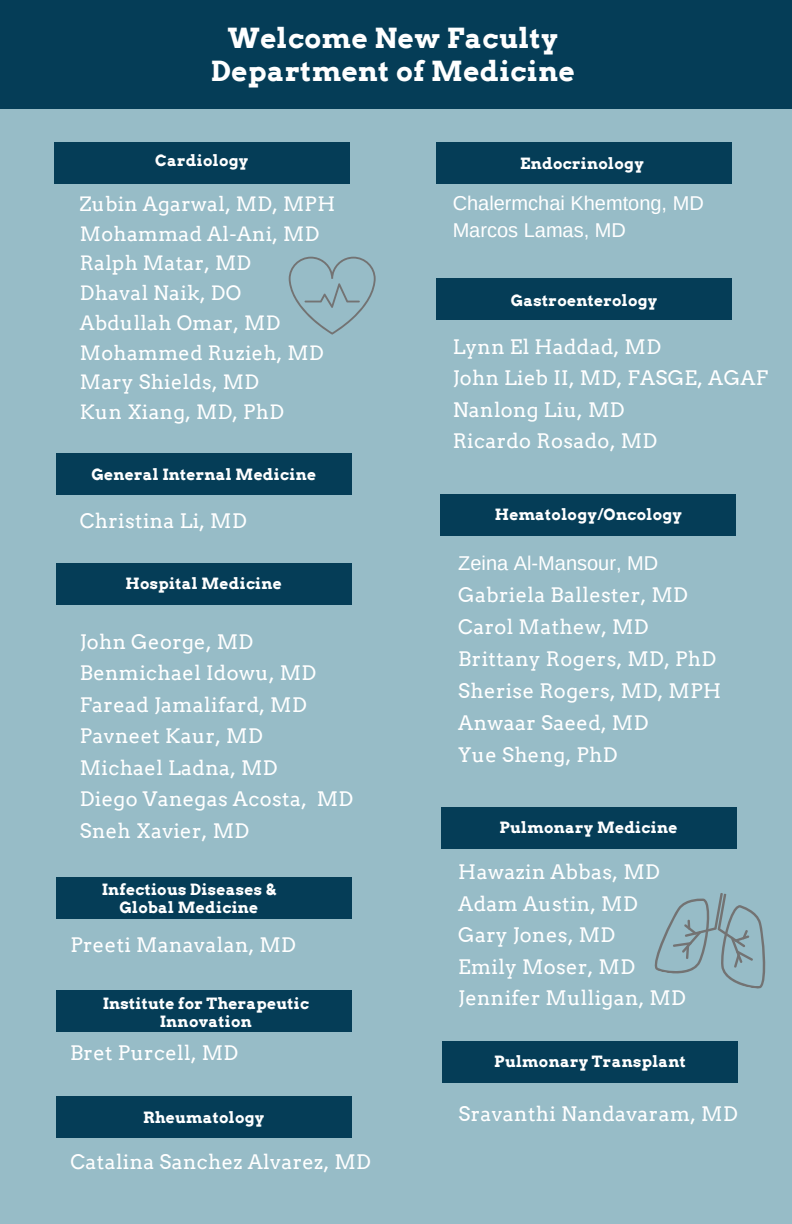
<style>
.page{position:relative;width:792px;height:1224px;background:#97bcc7}
.page>*{position:absolute;margin:0;border:0;box-sizing:border-box;transform-origin:0 0}
.t1{font:700 27.6px "Arvo";letter-spacing:.02em;color:#fff}
.t2{font:20px "Arvo";letter-spacing:.02em;color:#fff}
.t3{font:20px "Arimo";color:#fff}
.t4{font:19.8px "Arvo";letter-spacing:.02em;color:#fff}
.t5{font:700 15.6px/18.6px "Arvo";letter-spacing:.02em;color:#fff;text-align:center}
</style>
<div class="page">
<div style="left:54px;top:142px;width:296px;height:42px;background:#053d57"></div>
<div style="left:0;top:0;width:792px;height:109px;background:#053d57"></div>
<div style="left:436px;top:142px;width:296px;height:42px;background:#053d57"></div>
<div style="left:436px;top:278px;width:296px;height:42px;background:#053d57"></div>
<div style="left:441px;top:494px;width:295px;height:42px;background:#053d57"></div>
<div style="left:56px;top:563px;width:296px;height:42px;background:#053d57"></div>
<div style="left:56px;top:877px;width:296px;height:42px;background:#053d57"></div>
<div style="left:56px;top:990px;width:296px;height:42px;background:#053d57"></div>
<div style="left:441px;top:807px;width:295px;height:42px;background:#053d57"></div>
<div style="left:56px;top:453px;width:296px;height:42px;background:#053d57"></div>
<div style="left:442px;top:1041px;width:296px;height:42px;background:#053d57"></div>
<div style="left:56px;top:1096px;width:296px;height:42px;background:#053d57"></div>
<svg style="left:289px;top:257px;width:87px;height:78px"></svg>
<svg style="left:654px;top:893px;width:112px;height:96px"></svg>
<p class="t1" style="left:228px;top:21px;width:331px">Welcome New Faculty</p>
<p class="t1" style="left:211px;top:54px;width:365px">Department of Medicine</p>
<p class="t5" style="left:155px;top:152px;width:95px">Cardiology</p>
<p class="t5" style="left:520px;top:154px;width:125px">Endocrinology</p>
<p class="t4" style="left:80px;top:192px;width:257px">Zubin Agarwal, MD, MPH</p>
<p class="t4" style="left:80px;top:222px;width:241px">Mohammad Al-Ani, MD</p>
<p class="t4" style="left:80px;top:251px;width:173px">Ralph Matar, MD</p>
<p class="t4" style="left:80px;top:281px;width:163px">Dhaval Naik, DO</p>
<p class="t4" style="left:80px;top:311px;width:202px">Abdullah Omar, MD</p>
<p class="t4" style="left:80px;top:341px;width:245px">Mohammed Ruzieh, MD</p>
<p class="t4" style="left:80px;top:370px;width:181px">Mary Shields, MD</p>
<p class="t4" style="left:80px;top:400px;width:206px">Kun Xiang, MD, PhD</p>
<p class="t5" style="left:91px;top:465px;width:226px">General Internal Medicine</p>
<p class="t2" style="left:80px;top:509px;width:168px">Christina Li, MD</p>
<p class="t5" style="left:126px;top:574px;width:158px">Hospital Medicine</p>
<p class="t2" style="left:80px;top:629px;width:175px">John George, MD</p>
<p class="t2" style="left:80px;top:661px;width:238px">Benmichael Idowu, MD</p>
<p class="t2" style="left:80px;top:692px;width:228px">Faread Jamalifard, MD</p>
<p class="t2" style="left:80px;top:724px;width:184px">Pavneet Kaur, MD</p>
<p class="t2" style="left:80px;top:755px;width:199px">Michael Ladna, MD</p>
<p class="t2" style="left:80px;top:787px;width:275px">Diego Vanegas Acosta, MD</p>
<p class="t2" style="left:80px;top:818px;width:171px">Sneh Xavier, MD</p>
<p class="t5" style="left:102px;top:880px;width:175px">Infectious Diseases &amp;<br>Global Medicine</p>
<p class="t2" style="left:70px;top:933px;width:227px">Preeti Manavalan, MD</p>
<p class="t5" style="left:103px;top:994px;width:208px">Institute for Therapeutic<br>Innovation</p>
<p class="t2" style="left:70px;top:1041px;width:170px">Bret Purcell, MD</p>
<p class="t5" style="left:143px;top:1108px;width:123px">Rheumatology</p>
<p class="t2" style="left:70px;top:1150px;width:302px">Catalina Sanchez Alvarez, MD</p>
<p class="t3" style="left:453px;top:192px;width:253px">Chalermchai Khemtong, MD</p>
<p class="t3" style="left:453px;top:219px;width:175px">Marcos Lamas, MD</p>
<p class="t5" style="left:511px;top:291px;width:148px">Gastroenterology</p>
<p class="t2" style="left:453px;top:335px;width:210px">Lynn El Haddad, MD</p>
<p class="t2" style="left:453px;top:366px;width:317px">John Lieb II, MD, FASGE, AGAF</p>
<p class="t2" style="left:453px;top:398px;width:173px">Nanlong Liu, MD</p>
<p class="t2" style="left:453px;top:429px;width:206px">Ricardo Rosado, MD</p>
<p class="t5" style="left:495px;top:506px;width:189px">Hematology/Oncology</p>
<p class="t3" style="left:458px;top:551px;width:201px">Zeina Al-Mansour, MD</p>
<p class="t2" style="left:458px;top:582px;width:231px">Gabriela Ballester, MD</p>
<p class="t2" style="left:458px;top:614px;width:192px">Carol Mathew, MD</p>
<p class="t2" style="left:458px;top:646px;width:259px">Brittany Rogers, MD, PhD</p>
<p class="t2" style="left:458px;top:678px;width:264px">Sherise Rogers, MD, MPH</p>
<p class="t2" style="left:458px;top:710px;width:192px">Anwaar Saeed, MD</p>
<p class="t2" style="left:458px;top:742px;width:161px">Yue Sheng, PhD</p>
<p class="t5" style="left:499px;top:818px;width:180px">Pulmonary Medicine</p>
<p class="t2" style="left:458px;top:860px;width:203px">Hawazin Abbas, MD</p>
<p class="t2" style="left:458px;top:891px;width:181px">Adam Austin, MD</p>
<p class="t2" style="left:458px;top:923px;width:158px">Gary Jones, MD</p>
<p class="t2" style="left:458px;top:954px;width:178px">Emily Moser, MD</p>
<p class="t2" style="left:458px;top:986px;width:229px">Jennifer Mulligan, MD</p>
<p class="t5" style="left:494px;top:1053px;width:193px">Pulmonary Transplant</p>
<p class="t2" style="left:459px;top:1102px;width:281px">Sravanthi Nandavaram, MD</p>
</div>
